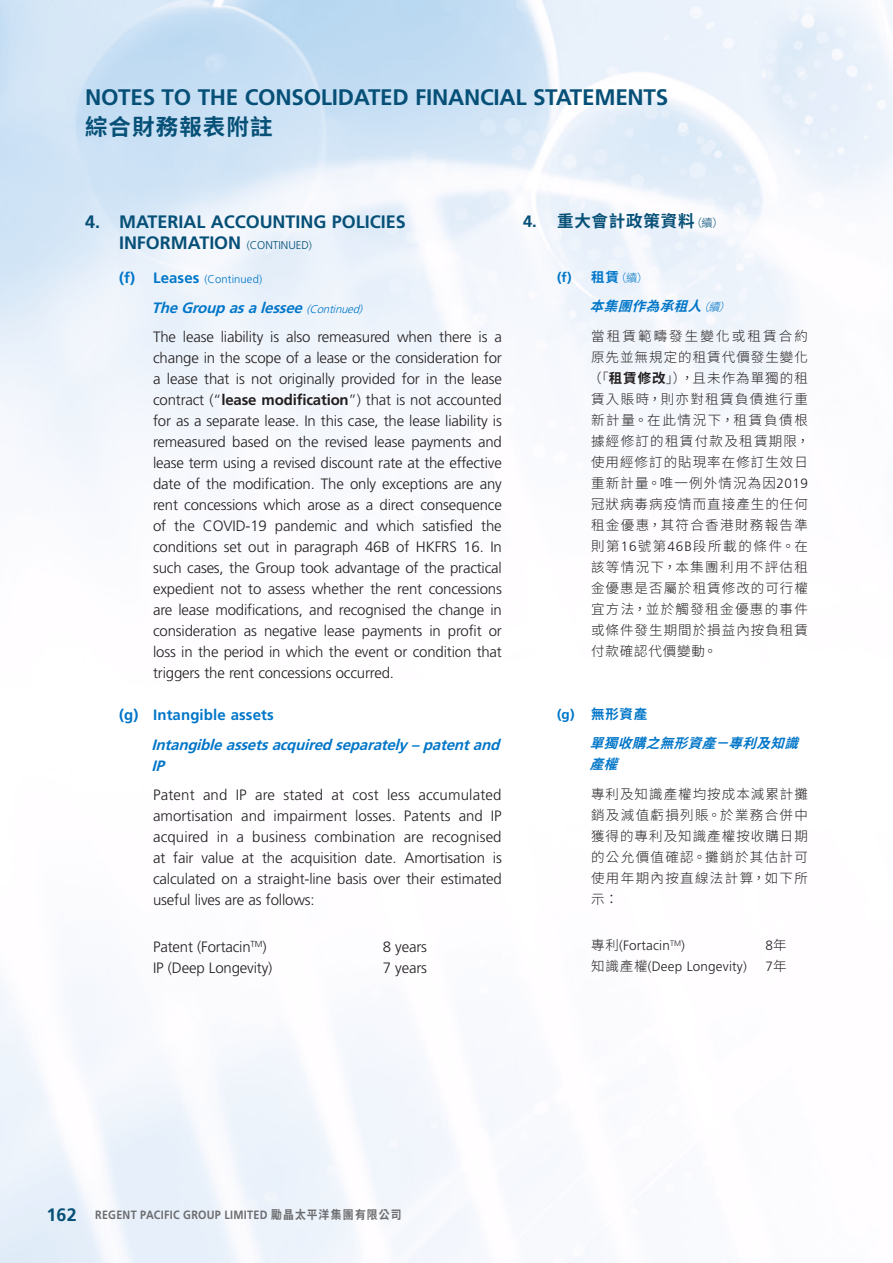
<style>
.page{position:relative;width:893px;height:1263px;background:#fff}
.page>*{position:absolute;margin:0;border:0;box-sizing:border-box;transform-origin:0 0}
.t1{font:700 22.5px "Frutiger LT Std";letter-spacing:-.01em;color:#065077}
.t2{font:700 22.5px "Source Han Sans TC";letter-spacing:.05em;color:#065077}
.Heading_1{font:700 18px/21px "Frutiger LT Std";color:#065077}
.C_Heading_1{font:700 16.5px "Source Han Sans TC";letter-spacing:.05em;color:#065077}
.Body_Text{font:300 15px/21px "Frutiger LT Std";letter-spacing:-.01em;color:#231f20;text-align:justify}
.Heading_3{font:italic 700 15px/21px "Frutiger LT Std";color:#0076c8}
.Heading_2{font:700 15px "Frutiger LT Std";letter-spacing:.01em;color:#0076c8}
.C_Body_Text{font:300 13.5px/21px "Source Han Sans TC";letter-spacing:.095em;color:#231f20}
.C_Body_Text-2{font:300 13.5px "Frutiger LT Std";letter-spacing:.015em;color:#231f20}
.C_Heading_3{font:italic 700 13.5px/21px "Source Han Sans TC";color:#0076c8}
.C_Heading_2{font:700 13.5px "Frutiger LT Std";color:#0076c8}
.C_Heading_2-2{font:700 13.5px "Source Han Sans TC";color:#0076c8}
.t3{font:700 12px "Frutiger LT Std";letter-spacing:.03em;color:#6c6d70;scale:.9 1}
.Heading_2-2{font:300 11.25px "Frutiger LT Std";letter-spacing:.01em;color:#0076c8}
.s1{font-weight:300;font-size:11.25px}
.s2{font-weight:700;font-size:15px}
.s3{font-weight:700}
.s4{font-family:"Frutiger LT Std"}
.s5{font-family:"Source Han Sans TC"}
.s6{font-family:"Source Han Sans TC";font-weight:300;font-size:11.25px}
.s7{font-size:18px;color:#065077}
</style>
<div class="page">
<h1 class="t1" style="left:85px;top:84px;width:585px">NOTES TO THE CONSOLIDATED FINANCIAL STATEMENTS</h1>
<h1 class="t2" style="left:85px;top:114px;width:189px">綜合財務報表附註</h1>
<p class="Heading_1" style="left:119px;top:212px;width:288px;text-indent:-34px">4. MATERIAL ACCOUNTING POLICIES<br>INFORMATION <span class="s1">(CONTINUED)</span></p>
<p class="Heading_2-2" style="left:119px;top:273px;width:145px"><span class="s2">(f) Leases</span> (Continued)</p>
<p class="Heading_3" style="left:152px;top:297px;width:215px">TheGroupasalessee<span class="s1">(Continued)</span></p>
<p class="Body_Text" style="left:153px;top:327px;width:350px">The lease liability is also remeasured when there is a change in the scope of a lease or the consideration for a lease that is not originally provided for in the lease contract (“<span class="s3">lease modification</span>”) that is not accounted for as a separate lease. In this case, the lease liability is remeasured based on the revised lease payments and lease term using a revised discount rate at the effective date of the modification. The only exceptions are any rent concessions which arose as a direct consequence of the COVID-19 pandemic and which satisfied the conditions set out in paragraph 46B of HKFRS 16. In such cases, the Group took advantage of the practical expedient not to assess whether the rent concessions are lease modifications, and recognised the change in consideration as negative lease payments in profit or loss in the period in which the event or condition that triggers the rent concessions occurred.</p>
<p class="Heading_2" style="left:119px;top:706px;width:156px">(g) Intangible assets</p>
<p class="Heading_3" style="left:152px;top:734px;width:354px">Intangibleassetsacquiredseparately–patentand<br>IP</p>
<p class="Body_Text" style="left:153px;top:785px;width:350px">Patent and IP are stated at cost less accumulated amortisation and impairment losses. Patents and IP acquired in a business combination are recognised at fair value at the acquisition date. Amortisation is calculated on a straight-line basis over their estimated useful lives are as follows:</p>
<p class="Body_Text" style="left:153px;top:936px;width:115px">Patent (Fortacin<sup>TM</sup>)</p>
<p class="Body_Text" style="left:383px;top:936px;width:46px">8 years</p>
<p class="Body_Text" style="left:153px;top:957px;width:121px">IP (Deep Longevity)</p>
<p class="Body_Text" style="left:383px;top:957px;width:46px">7 years</p>
<p class="C_Heading_1" style="left:523px;top:212px;width:202px"><span class="s4">4.</span> 重大會計政策資料<span class="s1">（續）</span></p>
<p class="C_Heading_2" style="left:557px;top:269px;width:93px">(f) <span class="s5">租賃</span><span class="s6">（續）</span></p>
<p class="C_Heading_3" style="left:590px;top:296px;width:151px">本集團作為承租人<span class="s1">（續）</span></p>
<p class="C_Body_Text" style="left:588px;top:326px;width:223px">當租賃範疇發生變化或租賃合約原先並無規定的租賃代價發生變化（「<span class="s3">租賃修改</span>」），且未作為單獨的租賃入賬時，則亦對租賃負債進行重新計量。在此情況下，租賃負債根據經修訂的租賃付款及租賃期限，使用經修訂的貼現率在修訂生效日重新計量。唯一例外情況為因<span class="s4">2019</span>冠狀病毒病疫情而直接產生的任何租金優惠，其符合香港財務報告準則第<span class="s4">16</span>號第<span class="s4">46B</span>段所載的條件。在該等情況下，本集團利用不評估租金優惠是否屬於租賃修改的可行權宜方法，並於觸發租金優惠的事件或條件發生期間於損益內按負租賃付款確認代價變動。</p>
<p class="C_Heading_2-2" style="left:557px;top:706px;width:92px"><span class="s4">(g)</span> 無形資產</p>
<p class="C_Heading_3" style="left:590px;top:733px;width:220px">單獨收購之無形資產－專利及知識產權</p>
<p class="C_Body_Text" style="left:591px;top:784px;width:218px;text-align:justify">專利及知識產權均按成本減累計攤銷及減值虧損列賬。於業務合併中獲得的專利及知識產權按收購日期的公允價值確認。攤銷於其估計可使用年期內按直線法計算，如下所示：</p>
<p class="C_Body_Text-2" style="left:591px;top:938px;width:95px"><span class="s5">專利</span>(Fortacin<sup>TM</sup>)</p>
<p class="C_Body_Text-2" style="left:765px;top:938px;width:23px">8<span class="s5">年</span></p>
<p class="C_Body_Text-2" style="left:591px;top:959px;width:157px"><span class="s5">知識產權</span>(Deep Longevity)</p>
<p class="C_Body_Text-2" style="left:765px;top:959px;width:23px">7<span class="s5">年</span></p>
<p class="t3" style="left:47px;top:1208px;width:396px"><span class="s7">162</span> REGENT PACIFIC GROUP LIMITED <span class="s5">勵晶太平洋集團有限公司</span></p>
</div>
